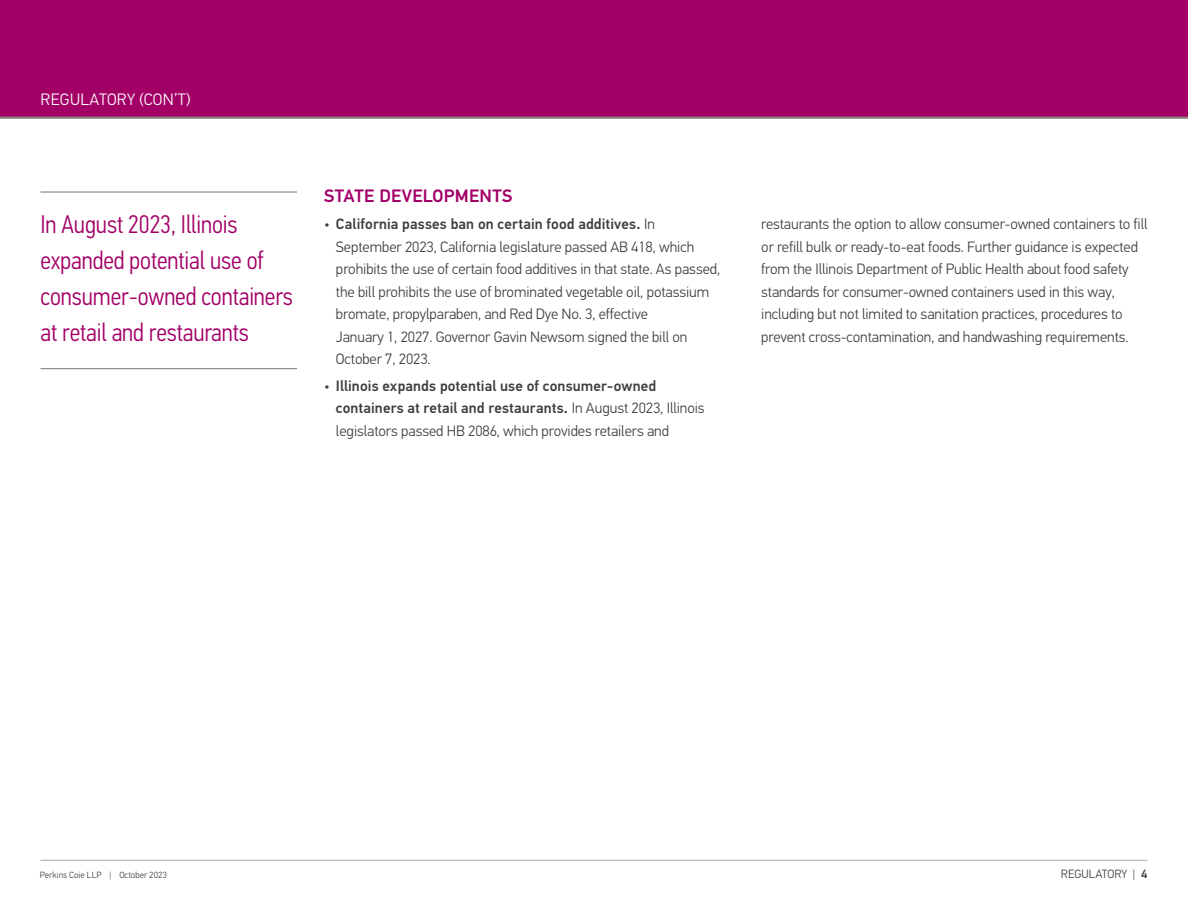
<style>
.page{position:relative;width:1188px;height:918px;background:#fff}
.page>*{position:absolute;margin:0;border:0;box-sizing:border-box;transform-origin:0 0}
.Callouts{font:300 25.5px/36px "PF Din Text Cond Pro";letter-spacing:-.005em;color:#a20067}
.Food_CPG_Bullet_Points{font:500 18px "PF Din Text Pro";letter-spacing:.02em;color:#a20067}
.Food_CPG_Section_Title{font:300 16.5px "PF Din Text Pro";letter-spacing:.02em;color:#fff}
.t1{font:300 15px/22.5px "PF Din Text Pro";letter-spacing:-.005em;color:#3e3e3f}
.t2{font:500 15px/22.5px "PF Din Text Pro";letter-spacing:.01em;color:#3e3e3f}
.t3{font:300 12px "PF Din Text Pro";color:#3e3e3f}
.t4{font:300 9px "PF Din Text Pro";color:#3e3e3f}
.s1{font-weight:500}
.s2{font-weight:300}
</style>
<div class="page">
<div style="left:0;top:0;width:1188px;height:118px;background:#a20067"></div>
<hr style="left:0;top:117px;width:1188px;height:2px;background:#8c8279">
<hr style="left:40px;top:860px;width:1108px;height:1px;background:#a8a9ad">
<hr style="left:40px;top:191px;width:257px;height:2px;background:#8c8279">
<hr style="left:40px;top:368px;width:257px;height:1px;background:#8c8279">
<p class="Food_CPG_Section_Title" style="left:41px;top:89px;width:151px">REGULATORY (CON’T)</p>
<p class="Callouts" style="left:40px;top:206px;width:254px">In August 2023, Illinois expanded potential use of consumer-owned containers at retail and restaurants</p>
<p class="Food_CPG_Bullet_Points" style="left:324px;top:185px;width:190px">STATE DEVELOPMENTS</p>
<p class="t1" style="left:336px;top:213px;width:386px;text-indent:-12px">• <span class="s1">California passes ban on certain food additives.</span> In September 2023, California legislature passed AB 418, which prohibits the use of certain food additives in that state. As passed, the bill prohibits the use of brominated vegetable oil, potassium bromate, propylparaben, and Red Dye No. 3, effective<br>January 1, 2027. Governor Gavin Newsom signed the bill on October 7, 2023.</p>
<p class="t2" style="left:336px;top:375px;width:370px;text-indent:-12px"><span class="s2">•</span> Illinois expands potential use of consumer-owned containers at retail and restaurants. <span class="s2">In August 2023, Illinois legislators passed HB 2086, which provides retailers and</span></p>
<p class="t1" style="left:761px;top:213px;width:388px">restaurants the option to allow consumer-owned containers to fill or refill bulk or ready-to-eat foods. Further guidance is expected from the Illinois Department of Public Health about food safety standards for consumer-owned containers used in this way, including but not limited to sanitation practices, procedures to prevent cross-contamination, and handwashing requirements.</p>
<p class="t4" style="left:40px;top:869px;width:128px">Perkins Coie LLP | October 2023</p>
<p class="t3" style="left:1061px;top:867px;width:88px">REGULATORY | <span class="s1">4</span></p>
</div>
